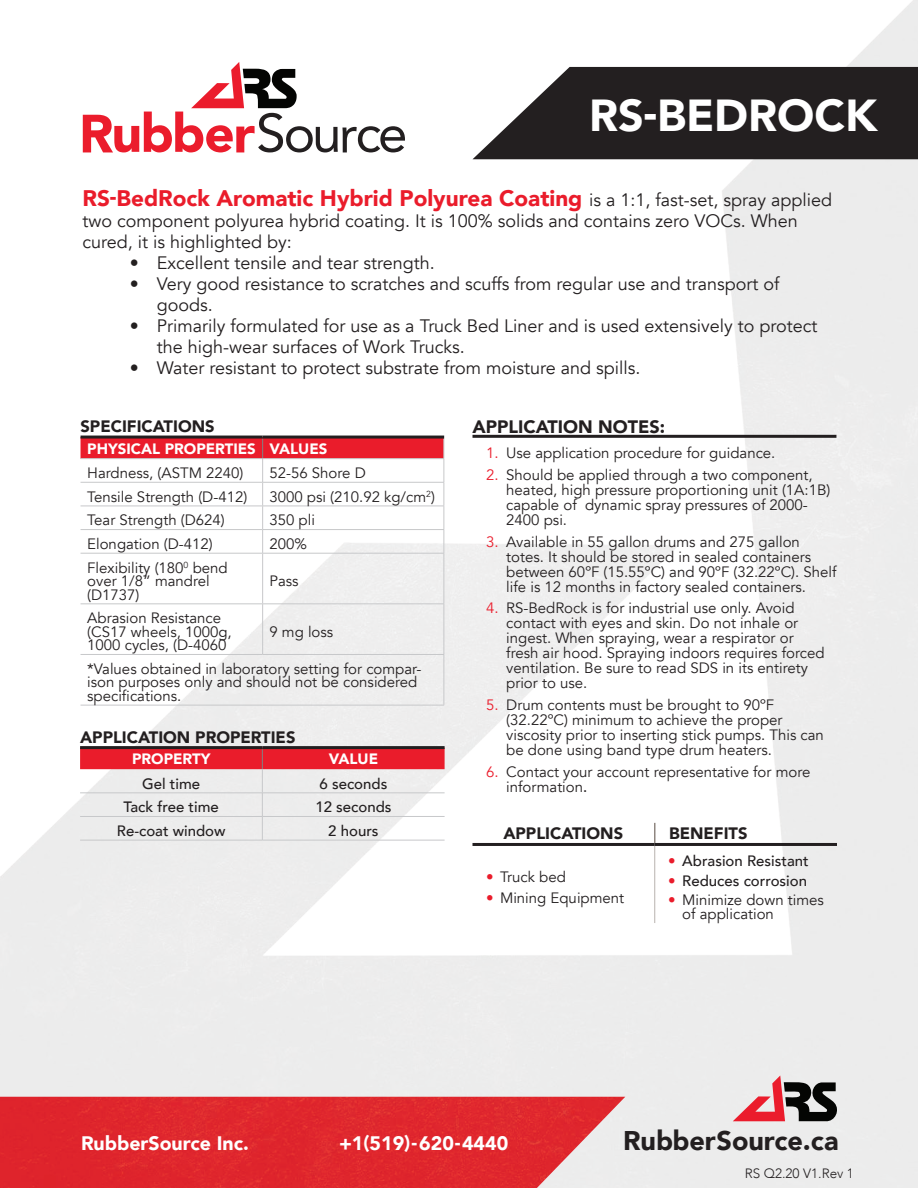
<style>
.page{position:relative;width:918px;height:1188px;background:#fff}
.page>*{position:absolute;margin:0;border:0;box-sizing:border-box;transform-origin:0 0}
.t1{font:900 44.7px "Avenir";color:#fff}
.t2{font:900 27px "Avenir";color:#231f20}
.t3{font:900 22.5px "Avenir";color:#ea1c2b}
.t4{font:900 19.5px "Avenir";color:#fff}
.t5{font:18px/21px "Avenir";color:#231f20}
.t6{font:900 18px "Avenir";color:#231f20}
.Table_Title{font:900 16.5px "Avenir";color:#231f20}
.Table_Text{font:15px/15px "Avenir";color:#231f20}
.t7{font:500 15px "Avenir";color:#231f20}
.Table_Header{font:900 15px "Avenir";color:#fff}
.t8{font:300 13.5px "Avenir";color:#231f20}
.s1{font-weight:400;font-size:18px;color:#231f20}
.s2{color:#ea1c2b}
.s3{font-weight:500}
.s4{font-weight:500;color:#ea1c2b}
</style>
<div class="page">
<img style="left:0;top:0;width:918px;height:1188px">
<hr style="left:81px;top:553px;width:182px;height:1px;background:#c7c8ca">
<hr style="left:263px;top:553px;width:181px;height:1px;background:#c7c8ca">
<hr style="left:262px;top:553px;width:1px;height:51px;background:#c7c8ca">
<hr style="left:81px;top:604px;width:182px;height:1px;background:#c7c8ca">
<hr style="left:263px;top:604px;width:181px;height:1px;background:#c7c8ca">
<hr style="left:262px;top:604px;width:1px;height:50px;background:#c7c8ca">
<hr style="left:81px;top:654px;width:182px;height:1px;background:#c7c8ca">
<hr style="left:263px;top:654px;width:181px;height:1px;background:#c7c8ca">
<hr style="left:81px;top:705px;width:182px;height:1px;background:#c7c8ca">
<hr style="left:263px;top:705px;width:181px;height:1px;background:#c7c8ca">
<svg style="left:81px;top:437px;width:364px;height:116px"></svg>
<hr style="left:444px;top:553px;width:1px;height:51px;background:#c7c8ca">
<hr style="left:444px;top:604px;width:1px;height:50px;background:#c7c8ca">
<hr style="left:444px;top:655px;width:1px;height:50px;background:#c7c8ca">
<hr style="left:81px;top:436px;width:182px;height:3px;background:#231f20">
<hr style="left:263px;top:436px;width:181px;height:3px;background:#231f20">
<svg style="left:83px;top:62px;width:322px;height:90px"></svg>
<img style="left:0;top:1097px;width:625px;height:91px">
<svg style="left:473px;top:67px;width:445px;height:92px"></svg>
<svg style="left:733px;top:1075px;width:104px;height:46px"></svg>
<svg style="left:80px;top:749px;width:365px;height:91px"></svg>
<hr style="left:80px;top:840px;width:182px;height:1px;background:#c7c8ca">
<hr style="left:262px;top:840px;width:183px;height:1px;background:#c7c8ca">
<hr style="left:80px;top:746px;width:182px;height:3px;background:#231f20">
<hr style="left:262px;top:746px;width:183px;height:3px;background:#231f20">
<hr style="left:472px;top:843px;width:183px;height:3px;background:#231f20">
<hr style="left:655px;top:843px;width:182px;height:3px;background:#231f20">
<hr style="left:654px;top:823px;width:2px;height:20px;background:#8f8680">
<hr style="left:654px;top:846px;width:1px;height:77px;background:#b8b2ae">
<hr style="left:472px;top:435px;width:364px;height:3px;background:#231f20">
<p class="t1" style="left:589px;top:77px;width:290px">RS-BEDROCK</p>
<p class="t3" style="left:82px;top:179px;width:751px">RS-BedRock Aromatic Hybrid Polyurea Coating <span class="s1">is a 1:1, fast-set, spray applied</span></p>
<p class="t5" style="left:82px;top:211px;width:717px">two component polyurea hybrid coating. It is 100% solids and contains zero VOCs. When cured, it is highlighted by:</p>
<p class="t5" style="left:130px;top:253px;width:306px">• Excellent tensile and tear strength.</p>
<p class="t5" style="left:157px;top:274px;width:624px;text-indent:-27px">• Very good resistance to scratches and scuffs from regular use and transport of goods.</p>
<p class="t5" style="left:157px;top:316px;width:662px;text-indent:-27px">• Primarily formulated for use as a Truck Bed Liner and is used extensively to protect the high-wear surfaces of Work Trucks.</p>
<p class="t5" style="left:130px;top:358px;width:512px">• Water resistant to protect substrate from moisture and spills.</p>
<p class="t6" style="left:472px;top:411px;width:194px">APPLICATION NOTES:</p>
<p class="Table_Text" style="left:486px;top:446px;width:291px"><span class="s2">1.</span> Use application procedure for guidance.</p>
<p class="Table_Text" style="left:506px;top:467px;width:326px;text-indent:-20px"><span class="s2">2.</span> Should be applied through a two component, heated, high pressure proportioning unit (1A:1B) capable of dynamic spray pressures of 2000- 2400 psi.</p>
<p class="Table_Text" style="left:506px;top:534px;width:332px;text-indent:-20px"><span class="s2">3.</span> Available in 55 gallon drums and 275 gallon totes. It should be stored in sealed containers between 60ºF (15.55ºC) and 90ºF (32.22ºC). Shelf life is 12 months in factory sealed containers.</p>
<p class="Table_Text" style="left:506px;top:601px;width:320px;text-indent:-20px"><span class="s2">4.</span> RS-BedRock is for industrial use only. Avoid contact with eyes and skin. Do not inhale or ingest. When spraying, wear a respirator or fresh air hood. Spraying indoors requires forced ventilation. Be sure to read SDS in its entirety prior to use.</p>
<p class="Table_Text" style="left:506px;top:698px;width:319px;text-indent:-20px"><span class="s2">5.</span> Drum contents must be brought to 90ºF (32.22ºC) minimum to achieve the proper viscosity prior to inserting stick pumps. This can be done using band type drum heaters.</p>
<p class="Table_Text" style="left:506px;top:764px;width:306px;text-indent:-20px"><span class="s2">6.</span> Contact your account representative for more information<span class="s3">.</span></p>
<p class="Table_Title" style="left:81px;top:412px;width:136px">SPECIFICATIONS</p>
<p class="Table_Header" style="left:87px;top:436px;width:170px">PHYSICAL PROPERTIES</p>
<p class="Table_Header" style="left:269px;top:436px;width:60px">VALUES</p>
<p class="Table_Text" style="left:87px;top:466px;width:158px">Hardness, (ASTM 2240)</p>
<p class="Table_Text" style="left:269px;top:466px;width:98px">52-56 Shore D</p>
<p class="Table_Text" style="left:87px;top:489px;width:162px">Tensile Strength (D-412)</p>
<p class="Table_Text" style="left:269px;top:489px;width:167px">3000 psi (210.92 kg/cm<sup>2</sup>)</p>
<p class="Table_Text" style="left:87px;top:513px;width:139px">Tear Strength (D624)</p>
<p class="Table_Text" style="left:269px;top:513px;width:47px">350 pli</p>
<p class="Table_Text" style="left:87px;top:536px;width:127px">Elongation (D-412)</p>
<p class="Table_Text" style="left:269px;top:536px;width:39px">200%</p>
<p class="Table_Text" style="left:87px;top:561px;width:142px;line-height:13.5px">Flexibility (180<sup>0</sup> bend over 1/8” mandrel (D1737)</p>
<p class="Table_Text" style="left:269px;top:574px;width:31px">Pass</p>
<p class="Table_Text" style="left:87px;top:612px;width:146px;line-height:13.5px">Abrasion Resistance (CS17 wheels, 1000g,<br>1000 cycles, (D-4060</p>
<p class="Table_Text" style="left:269px;top:624px;width:65px">9 mg loss</p>
<p class="Table_Text" style="left:87px;top:662px;width:336px;line-height:13.5px">*Values obtained in laboratory setting for compar&shy;ison purposes only and should not be considered specifications.</p>
<p class="Table_Title" style="left:80px;top:723px;width:217px">APPLICATION PROPERTIES</p>
<p class="Table_Header" style="left:132px;top:746px;width:80px">PROPERTY</p>
<p class="Table_Header" style="left:329px;top:746px;width:51px">VALUE</p>
<p class="t7" style="left:142px;top:770px;width:60px">Gel time</p>
<p class="t7" style="left:320px;top:770px;width:69px">6 seconds</p>
<p class="t7" style="left:124px;top:794px;width:97px">Tack free time</p>
<p class="t7" style="left:315px;top:794px;width:78px">12 seconds</p>
<p class="t7" style="left:117px;top:818px;width:110px">Re-coat window</p>
<p class="t7" style="left:328px;top:818px;width:52px">2 hours</p>
<p class="Table_Title" style="left:503px;top:819px;width:121px">APPLICATIONS</p>
<p class="Table_Title" style="left:669px;top:819px;width:80px">BENEFITS</p>
<p class="Table_Text" style="left:486px;top:870px;width:81px"><span class="s2">•</span> Truck bed</p>
<p class="Table_Text" style="left:486px;top:891px;width:140px"><span class="s2">•</span> Mining Equipment</p>
<p class="t7" style="left:668px;top:848px;width:142px"><span class="s2">•</span> Abrasion Resistant</p>
<p class="t7" style="left:668px;top:868px;width:140px"><span class="s2">•</span> Reduces corrosion</p>
<p class="Table_Text" style="left:682px;top:894px;width:143px;line-height:13.5px;text-indent:-14px"><span class="s4">•</span> Minimize down times of application</p>
<p class="t4" style="left:81px;top:1126px;width:169px">RubberSource Inc.</p>
<p class="t4" style="left:339px;top:1126px;width:171px">+1(519)-620-4440</p>
<p class="t2" style="left:623px;top:1117px;width:217px">RubberSource.ca</p>
<p class="t8" style="left:745px;top:1165px;width:111px">RS Q2.20 V1.Rev 1</p>
</div>
